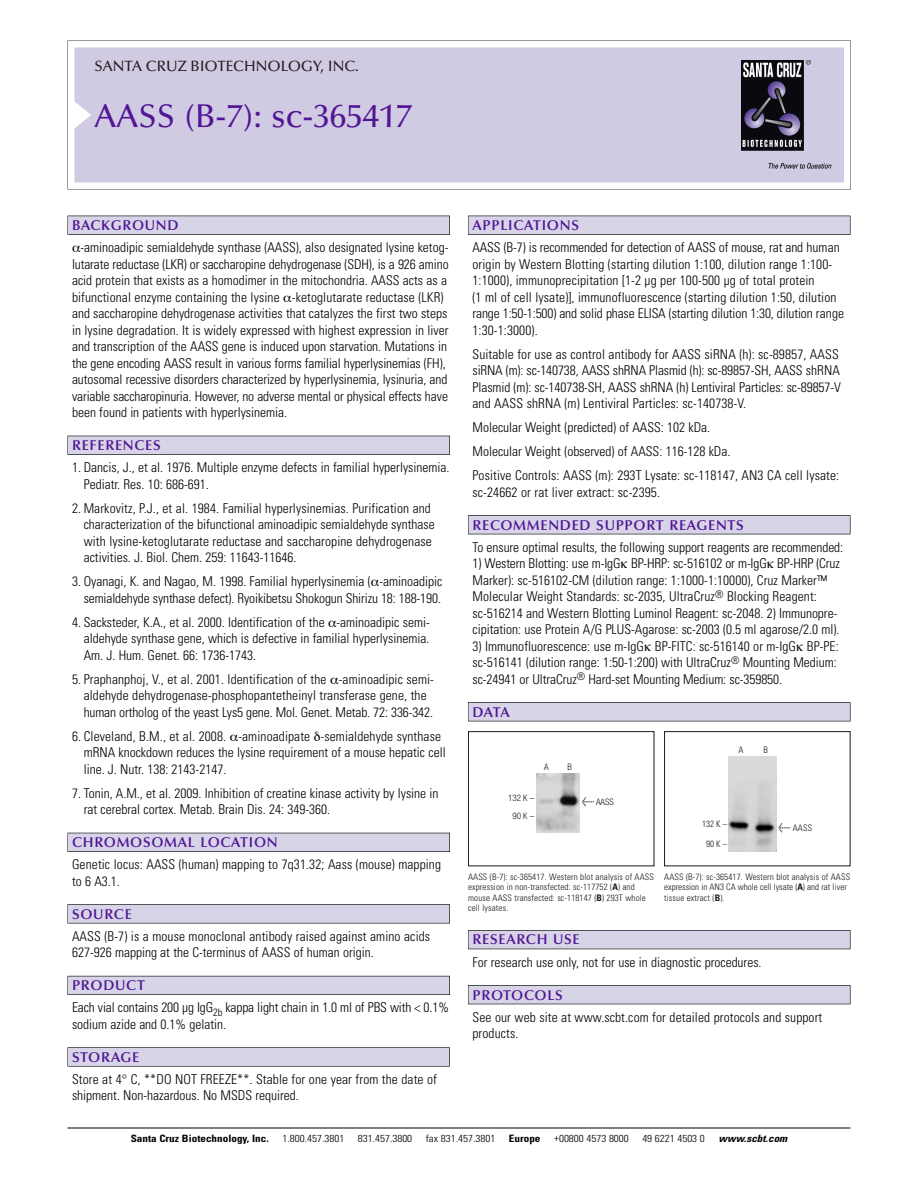
<style>
.page{position:relative;width:918px;height:1188px;background:#fff}
.page>*{position:absolute;margin:0;border:0;box-sizing:border-box;transform-origin:0 0}
.t1{font:500 33px "Optima";color:#511695}
.t2{font:500 15px "Optima";color:#231f20}
.t3{font:600 14.25px "Optima";letter-spacing:.05em;color:#511695}
.t4{font:300 condensed 13.5px/16.5px "Univers";color:#000}
.t5{font:300 condensed 10.2px "Univers";color:#000;scale:1.1 1}
.t6{font:700 condensed 10.2px "Univers";color:#000;scale:1.1 1}
.t7{font:italic 700 condensed 10.2px "Univers";color:#000;scale:1.1 1}
.t8{font:300 condensed 9px/10.5px "Univers";letter-spacing:.015em;color:#191919}
.t9{font:300 condensed 9px/18px "Helvetica Neue";color:#191919;text-align:center}
.s1{font-family:"Meta Plus";font-weight:400;font-stretch:normal;font-size:10.5px}
.s2{font-weight:700}
</style>
<div class="page">
<svg style="left:68px;top:40px;width:783px;height:149px"></svg>
<div style="left:74px;top:47px;width:770px;height:135px;background:#d1cae3"></div>
<img style="left:741px;top:60px;width:90px;height:108px">
<div style="left:68px;top:216px;width:382px;height:19px;background:#535256"></div>
<div style="left:68px;top:216px;width:381px;height:18px;background:#d7d4e8"></div>
<div style="left:68px;top:436px;width:382px;height:19px;background:#525156"></div>
<div style="left:68px;top:436px;width:381px;height:18px;background:#d7d4e8"></div>
<div style="left:68px;top:833px;width:382px;height:19px;background:#515057"></div>
<div style="left:68px;top:833px;width:381px;height:18px;background:#d7d4e8"></div>
<div style="left:68px;top:904px;width:382px;height:19px;background:#575659"></div>
<div style="left:68px;top:905px;width:381px;height:18px;background:#d7d4e8"></div>
<div style="left:68px;top:976px;width:382px;height:19px;background:#595860"></div>
<div style="left:68px;top:976px;width:381px;height:18px;background:#d7d4e8"></div>
<svg style="left:68px;top:1047px;width:382px;height:20px"></svg>
<div style="left:68px;top:1048px;width:381px;height:18px;background:#d7d4e8"></div>
<div style="left:468px;top:216px;width:382px;height:19px;background:#535256"></div>
<div style="left:468px;top:216px;width:382px;height:18px;background:#d7d4e8"></div>
<div style="left:468px;top:515px;width:382px;height:19px;background:#515155"></div>
<div style="left:468px;top:516px;width:382px;height:18px;background:#d7d4e8"></div>
<div style="left:468px;top:702px;width:382px;height:19px;background:#545357"></div>
<div style="left:468px;top:703px;width:382px;height:18px;background:#d7d4e8"></div>
<div style="left:468px;top:930px;width:382px;height:19px;background:#525158"></div>
<div style="left:468px;top:931px;width:382px;height:18px;background:#d7d4e8"></div>
<div style="left:468px;top:985px;width:382px;height:19px;background:#515056"></div>
<div style="left:468px;top:986px;width:382px;height:18px;background:#d7d4e8"></div>
<hr style="left:68px;top:1128px;width:782px;height:1px;background:#000">
<div style="left:468px;top:731px;width:186px;height:135px;border:1px solid #191919"></div>
<img style="left:536px;top:774px;width:44px;height:59px">
<div style="left:664px;top:731px;width:186px;height:135px;border:1px solid #191919"></div>
<img style="left:728px;top:756px;width:48px;height:96px">
<p class="t2" style="left:94px;top:60px;width:266px">SANTA CRUZ BIOTECHNOLOGY, INC.</p>
<p class="t1" style="left:94px;top:102px;width:319px">AASS (B-7): sc-365417</p>
<p class="t3" style="left:72px;top:219px;width:108px">BACKGROUND</p>
<p class="t4" style="left:72px;top:240px;width:378px;text-indent:9px">-aminoadipic semialdehyde synthase (AASS), also designated lysine ketog&shy;lutarate reductase (LKR) or saccharopine dehydrogenase (SDH), is a 926 amino acid protein that exists as a homodimer in the mitochondria. AASS acts as a bifunctional enzyme containing the lysine -ketoglutarate reductase (LKR) and saccharopine dehydrogenase activities that catalyzes the first two steps in lysine degradation. It is widely expressed with highest expression in liver and transcription of the AASS gene is induced upon starvation. Mutations in the gene encoding AASS result in various forms familial hyperlysinemias (FH), autosomal recessive disorders characterized by hyperlysinemia, lysinuria, and variable saccharopinuria. However, no adverse mental or physical effects have been found in patients with hyperlysinemia.</p>
<p class="t3" style="left:72px;top:439px;width:90px">REFERENCES</p>
<p class="t4" style="left:84px;top:460px;width:367px;text-indent:-12px">1. Dancis, J., et al. 1976. Multiple enzyme defects in familial hyperlysinemia.<br>Pediatr. Res. 10: 686-691.</p>
<p class="t4" style="left:84px;top:501px;width:353px;text-indent:-12px">2. Markovitz, P.J., et al. 1984. Familial hyperlysinemias. Purification and characterization of the bifunctional aminoadipic semialdehyde synthase with lysine-ketoglutarate reductase and saccharopine dehydrogenase activities. J. Biol. Chem. 259: 11643-11646.</p>
<p class="t4" style="left:72px;top:574px;width:372px;text-align:right">3. Oyanagi, K. and Nagao, M. 1998. Familial hyperlysinemia ( -aminoadipic semialdehyde synthase defect). Ryoikibetsu Shokogun Shirizu 18: 188-190.</p>
<p class="t4" style="left:84px;top:615px;width:348px;text-align:justify;text-indent:-12px">4. Sacksteder, K.A., et al. 2000. Identification of the -aminoadipic semi&shy;aldehyde synthase gene, which is defective in familial hyperlysinemia.<br>Am. J. Hum. Genet. 66: 1736-1743.</p>
<p class="t4" style="left:84px;top:672px;width:352px;text-indent:-12px">5. Praphanphoj, V., et al. 2001. Identification of the -aminoadipic semi&shy;aldehyde dehydrogenase-phosphopantetheinyl transferase gene, the human ortholog of the yeast Lys5 gene. Mol. Genet. Metab. 72: 336-342.</p>
<p class="t4" style="left:84px;top:729px;width:364px;text-indent:-12px">6. Cleveland, B.M., et al. 2008. -aminoadipate -semialdehyde synthase mRNA knockdown reduces the lysine requirement of a mouse hepatic cell line. J. Nutr. 138: 2143-2147.</p>
<p class="t4" style="left:84px;top:786px;width:356px;text-indent:-12px">7. Tonin, A.M., et al. 2009. Inhibition of creatine kinase activity by lysine in rat cerebral cortex. Metab. Brain Dis. 24: 349-360.</p>
<p class="t3" style="left:72px;top:836px;width:207px">CHROMOSOMAL LOCATION</p>
<p class="t4" style="left:72px;top:858px;width:371px">Genetic locus: AASS (human) mapping to 7q31.32; Aass (mouse) mapping to 6 A3.1.</p>
<p class="t3" style="left:72px;top:908px;width:61px">SOURCE</p>
<p class="t4" style="left:72px;top:929px;width:360px">AASS (B-7) is a mouse monoclonal antibody raised against amino acids<br>627-926 mapping at the C-terminus of AASS of human origin.</p>
<p class="t3" style="left:72px;top:979px;width:74px">PRODUCT</p>
<p class="t4" style="left:72px;top:1001px;width:379px">Each vial contains 200 µg IgG<sub>2b</sub> kappa light chain in 1.0 ml of PBS with &lt; 0.1% sodium azide and 0.1% gelatin.</p>
<p class="t3" style="left:72px;top:1051px;width:69px">STORAGE</p>
<p class="t4" style="left:72px;top:1072px;width:366px">Store at 4° C, **DO NOT FREEZE**. Stable for one year from the date of shipment. Non-hazardous. No MSDS required.</p>
<p class="t3" style="left:473px;top:219px;width:108px">APPLICATIONS</p>
<p class="t4" style="left:473px;top:240px;width:373px">AASS (B-7) is recommended for detection of AASS of mouse, rat and human origin by Western Blotting (starting dilution 1:100, dilution range 1:100- 1:1000), immunoprecipitation [1-2 µg per 100-500 µg of total protein<br>(1 ml of cell lysate)], immunofluorescence (starting dilution 1:50, dilution range 1:50-1:500) and solid phase ELISA (starting dilution 1:30, dilution range 1:30-1:3000).</p>
<p class="t4" style="left:473px;top:347px;width:370px">Suitable for use as control antibody for AASS siRNA (h): sc-89857, AASS siRNA (m): sc-140738, AASS shRNA Plasmid (h): sc-89857-SH, AASS shRNA Plasmid (m): sc-140738-SH, AASS shRNA (h) Lentiviral Particles: sc-89857-V and AASS shRNA (m) Lentiviral Particles: sc-140738-V.</p>
<p class="t4" style="left:473px;top:420px;width:239px">Molecular Weight (predicted) of AASS: 102 kDa.</p>
<p class="t4" style="left:473px;top:444px;width:259px">Molecular Weight (observed) of AASS: 116-128 kDa.</p>
<p class="t4" style="left:473px;top:468px;width:368px">Positive Controls: AASS (m): 293T Lysate: sc-118147, AN3 CA cell lysate: sc-24662 or rat liver extract: sc-2395.</p>
<p class="t3" style="left:473px;top:519px;width:273px">RECOMMENDED SUPPORT REAGENTS</p>
<p class="t4" style="left:473px;top:540px;width:372px">To ensure optimal results, the following support reagents are recommended:</p>
<p class="t4" style="left:473px;top:556px;width:369px">1) Western Blotting: use m-IgG BP-HRP: sc-516102 or m-IgG BP-HRP (Cruz Marker): sc-516102-CM (dilution range: 1:1000-1:10000), Cruz Marker™ Molecular Weight Standards: sc-2035, UltraCruz<sup>®</sup> Blocking Reagent: sc-516214 and Western Blotting Luminol Reagent: sc-2048. 2) Immunopre&shy;cipitation: use Protein A/G PLUS-Agarose: sc-2003 (0.5 ml agarose/2.0 ml).</p>
<p class="t4" style="left:473px;top:639px;width:368px">3) Immunofluorescence: use m-IgG BP-FITC: sc-516140 or m-IgG BP-PE: sc-516141 (dilution range: 1:50-1:200) with UltraCruz<sup>®</sup> Mounting Medium: sc-24941 or UltraCruz<sup>®</sup> Hard-set Mounting Medium: sc-359850.</p>
<p class="t3" style="left:473px;top:706px;width:39px">DATA</p>
<p class="t9" style="left:508px;top:789px;width:28px">132 K –<br>90K–</p>
<p class="t9" style="left:544px;top:759px;width:6px">A</p>
<p class="t9" style="left:568px;top:759px;width:6px">B</p>
<p class="t9" style="left:582px;top:793px;width:33px"><span class="s1">&lt;</span> AASS</p>
<p class="t8" style="left:468px;top:872px;width:187px">AASS (B-7): sc-365417. Western blot analysis of AASS expression in non-transfected: sc-117752 (<span class="s2">A</span>) and mouse AASS transfected: sc-118147 (<span class="s2">B</span>) 293T whole cell lysates.</p>
<p class="t8" style="left:739px;top:746px;width:7px">A</p>
<p class="t8" style="left:763px;top:746px;width:6px">B</p>
<p class="t8" style="left:702px;top:820px;width:26px">132 K –</p>
<p class="t8" style="left:706px;top:839px;width:22px">90K–</p>
<p class="t8" style="left:778px;top:823px;width:36px"><span class="s1">&lt;</span> AASS</p>
<p class="t8" style="left:664px;top:872px;width:187px">AASS (B-7): sc-365417. Western blot analysis of AASS expression in AN3 CA whole cell lysate (<span class="s2">A</span>) and rat liver tissue extract (<span class="s2">B</span>).</p>
<p class="t3" style="left:473px;top:934px;width:109px">RESEARCH USE</p>
<p class="t4" style="left:473px;top:955px;width:291px">For research use only, not for use in diagnostic procedures.</p>
<p class="t3" style="left:473px;top:989px;width:92px">PROTOCOLS</p>
<p class="t4" style="left:473px;top:1010px;width:351px">See our web site at www.scbt.com for detailed protocols and support products.</p>
<p class="t6" style="left:131px;top:1135px;width:127px">Santa Cruz Biotechnology, Inc.</p>
<p class="t5" style="left:282px;top:1135px;width:58px">1.800.457.3801</p>
<p class="t5" style="left:358px;top:1135px;width:51px">831.457.3800</p>
<p class="t5" style="left:426px;top:1135px;width:65px">fax 831.457.3801</p>
<p class="t6" style="left:509px;top:1135px;width:30px">Europe</p>
<p class="t5" style="left:554px;top:1135px;width:69px">+00800 4573 8000</p>
<p class="t5" style="left:642px;top:1135px;width:58px">49 6221 4503 0</p>
<p class="t7" style="left:719px;top:1135px;width:66px">www.scbt.com</p>
</div>
